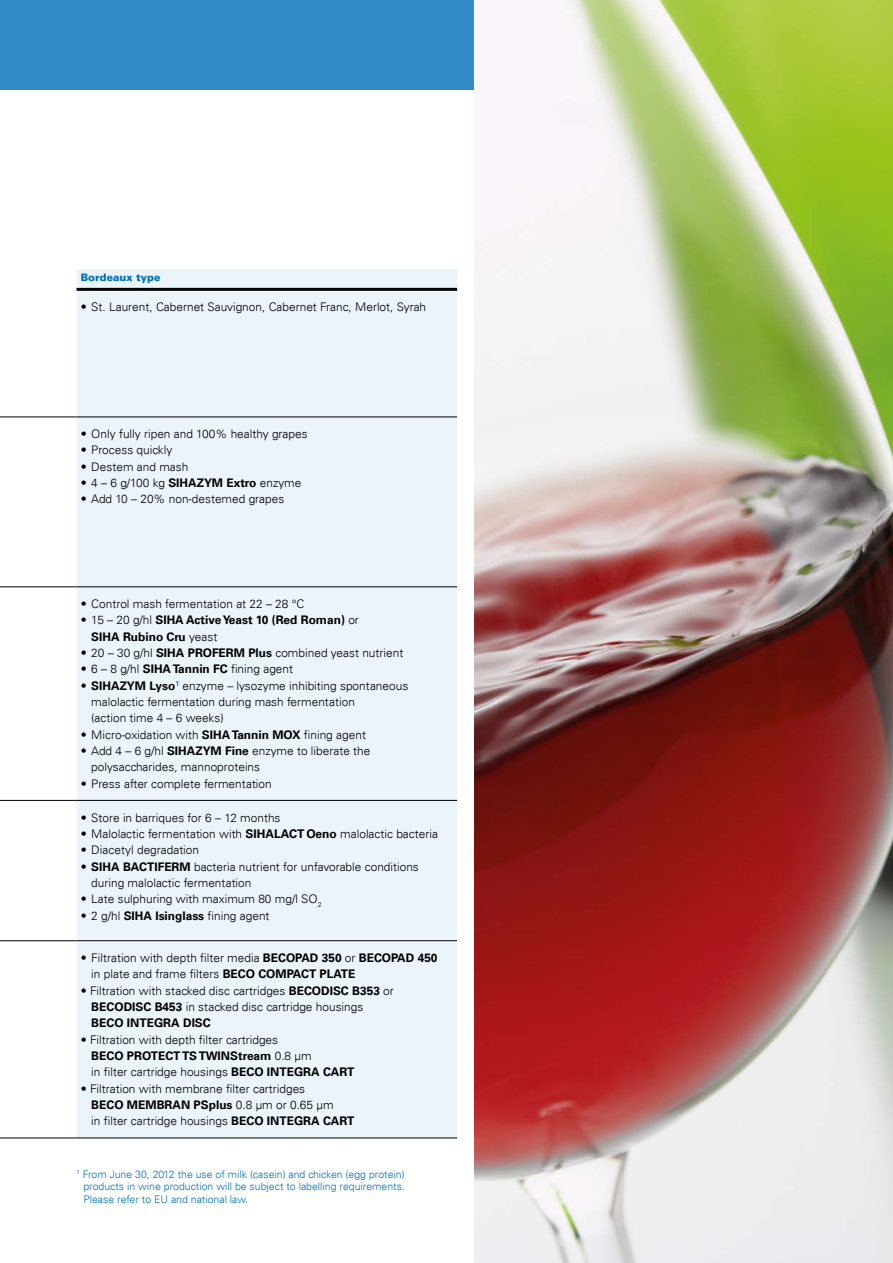
<style>
.page{position:relative;width:893px;height:1263px;background:#fff}
.page>*{position:absolute;margin:0;border:0;box-sizing:border-box;transform-origin:0 0}
.t1{font:300 11.85px/16.4px "Univers LT";color:#000}
.t2{font:700 11.85px/16.4px "Univers LT";color:#000}
.t3{font:300 10.5px/12.6px "Univers LT";color:#0070ba;text-align:justify}
.t4{font:900 10.35px "Univers LT";color:#0070ba}
.s1{font-weight:700}
.s2{font-weight:300}
.s3{font-weight:700;font-size:12px}
</style>
<div class="page">
<div style="left:0;top:0;width:893px;height:89px;background:#338cc8"></div>
<div style="left:77px;top:269px;width:380px;height:868px;background:#ebf4f9"></div>
<svg style="left:0;top:287px;width:77px;height:655px"></svg>
<hr style="left:77px;top:288px;width:380px;height:3px;background:#000">
<hr style="left:0;top:416px;width:77px;height:1px;background:#000">
<hr style="left:77px;top:416px;width:380px;height:1px;background:#000">
<hr style="left:0;top:586px;width:77px;height:1px;background:#000">
<hr style="left:77px;top:586px;width:380px;height:1px;background:#000">
<hr style="left:0;top:800px;width:77px;height:1px;background:#000">
<hr style="left:77px;top:800px;width:380px;height:1px;background:#000">
<hr style="left:0;top:940px;width:77px;height:1px;background:#000">
<hr style="left:77px;top:940px;width:380px;height:1px;background:#000">
<hr style="left:0;top:1137px;width:77px;height:1px;background:#000">
<hr style="left:77px;top:1137px;width:380px;height:1px;background:#000">
<img style="left:474px;top:0;width:419px;height:1263px">
<p class="t4" style="left:81px;top:271px;width:81px">Bordeaux type</p>
<p class="t1" style="left:81px;top:298px;width:347px">• St. Laurent, Cabernet Sauvignon, Cabernet Franc, Merlot, Syrah</p>
<p class="t1" style="left:81px;top:426px;width:228px">• Only fully ripen and 100% healthy grapes</p>
<p class="t1" style="left:81px;top:442px;width:93px">• Process quickly</p>
<p class="t1" style="left:81px;top:458px;width:109px">• Destem and mash</p>
<p class="t1" style="left:81px;top:475px;width:222px">• 4 – 6 g/100 kg <span class="s1">SIHAZYM Extro</span> enzyme</p>
<p class="t1" style="left:81px;top:491px;width:205px">• Add 10 – 20% non-destemed grapes</p>
<p class="t1" style="left:81px;top:596px;width:225px">• Control mash fermentation at 22 – 28 °C</p>
<p class="t2" style="left:91px;top:612px;width:269px;text-indent:-11px"><span class="s2">• 15 – 20 g/hl</span> SIHA Active Yeast 10 (Red Roman) <span class="s2">or<br></span>SIHA Rubino Cru <span class="s2">yeast</span></p>
<p class="t1" style="left:81px;top:645px;width:324px">• 20 – 30 g/hl <span class="s1">SIHA PROFERM Plus</span> combined yeast nutrient</p>
<p class="t1" style="left:81px;top:661px;width:214px">• 6 – 8 g/hl <span class="s1">SIHA Tannin FC</span> fining agent</p>
<p class="t1" style="left:91px;top:677px;width:318px;text-indent:-11px">• <span class="s1">SIHAZYM Lyso</span><sup>1</sup> enzyme – lysozyme inhibiting spontaneous malolactic fermentation during mash fermentation<br>(action time 4 – 6 weeks)</p>
<p class="t1" style="left:81px;top:726px;width:287px">• Micro-oxidation with <span class="s1">SIHA Tannin MOX</span> fining agent</p>
<p class="t1" style="left:91px;top:743px;width:281px;text-indent:-11px">• Add 4 – 6 g/hl <span class="s1">SIHAZYM Fine</span> enzyme to liberate the polysaccharides, mannoproteins</p>
<p class="t1" style="left:81px;top:775px;width:193px">• Press after complete fermentation</p>
<p class="t1" style="left:81px;top:809px;width:201px">• Store in barriques for 6 – 12 months</p>
<p class="t1" style="left:81px;top:825px;width:359px">• Malolactic fermentation with <span class="s3">SIHALACT Oeno</span> malolactic bacteria</p>
<p class="t1" style="left:81px;top:842px;width:120px">• Diacetyl degradation</p>
<p class="t1" style="left:91px;top:858px;width:329px;text-indent:-11px">• <span class="s1">SIHA BACTIFERM</span> bacteria nutrient for unfavorable conditions during malolactic fermentation</p>
<p class="t1" style="left:81px;top:891px;width:242px">• Late sulphuring with maximum 80 mg/l SO<sub>2</sub></p>
<p class="t1" style="left:81px;top:907px;width:190px">• 2 g/hl <span class="s1">SIHA Isinglass</span> fining agent</p>
<p class="t1" style="left:91px;top:949px;width:348px;text-indent:-11px">• Filtration with depth filter media <span class="s1">BECOPAD 350</span> or <span class="s1">BECOPAD 450 </span>in plate and frame filters <span class="s1">BECO COMPACT PLATE</span></p>
<p class="t1" style="left:91px;top:982px;width:304px;text-indent:-11px">• Filtration with stacked disc cartridges <span class="s1">BECODISC B353</span> or<br><span class="s1">BECODISC B453</span> in stacked disc cartridge housings<br><span class="s1">BECO INTEGRA DISC</span></p>
<p class="t1" style="left:91px;top:1031px;width:265px;text-indent:-11px">• Filtration with depth filter cartridges<br><span class="s1">BECO PROTECT TS TWINStream</span> 0.8 µm<br>in filter cartridge housings <span class="s1">BECO INTEGRA CART</span></p>
<p class="t1" style="left:91px;top:1080px;width:265px;text-indent:-11px">• Filtration with membrane filter cartridges<br><span class="s1">BECO MEMBRAN PSplus</span> 0.8 µm or 0.65 µm<br>in filter cartridge housings <span class="s1">BECO INTEGRA CART</span></p>
<p class="t3" style="left:83px;top:1168px;width:323px;text-indent:-7px"><sup>1</sup> From June 30, 2012 the use of milk (casein) and chicken (egg protein) products in wine production will be subject to labelling requirements.<br>Please refer to EU and national law.</p>
</div>
